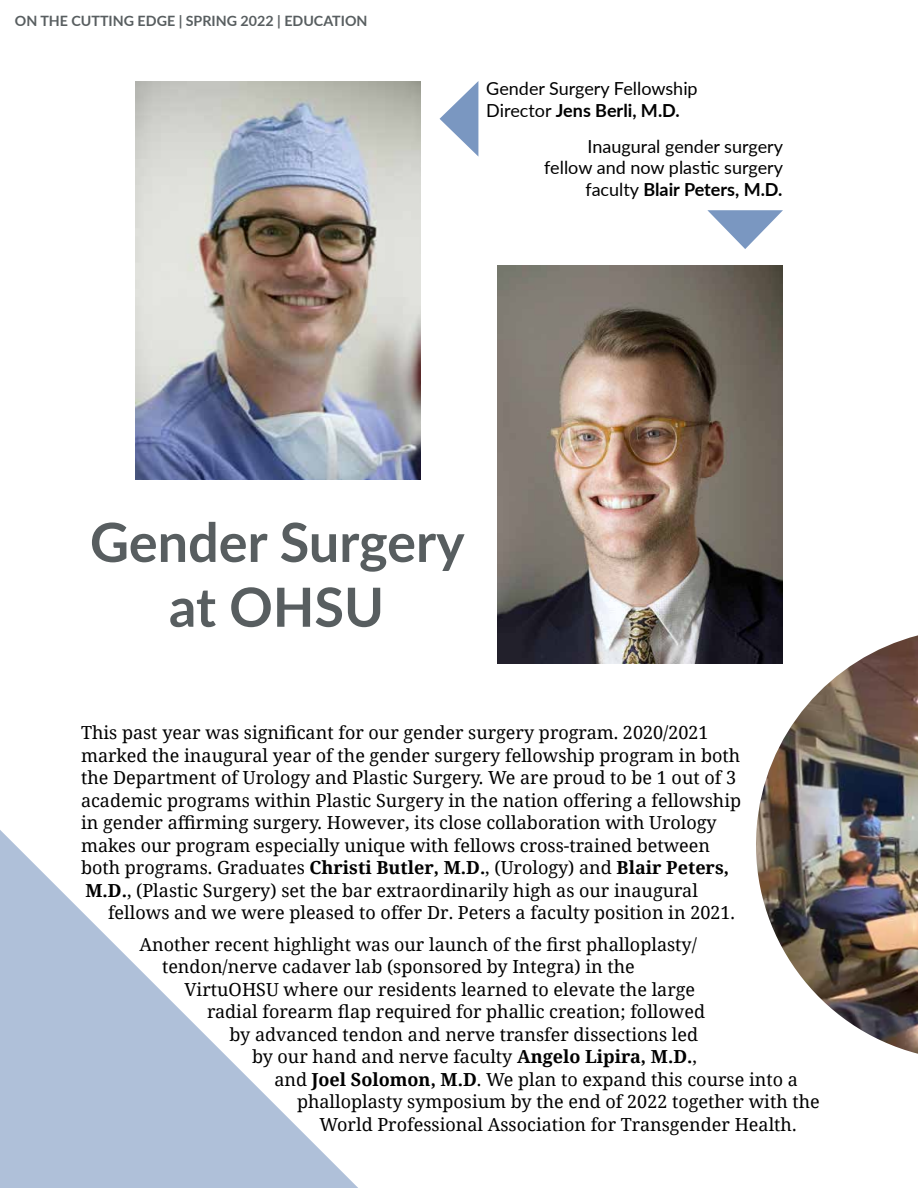
<style>
.page{position:relative;width:918px;height:1188px;background:#fff}
.page>*{position:absolute;margin:0;border:0;box-sizing:border-box;transform-origin:0 0}
.t1{font:700 54px/64.8px "Lato";color:#585e60;text-align:center}
.t2{font:18px/22.5px "Noto Serif";color:#000}
.t3{font:18px/21.6px "Lato";color:#000}
.t4{font:700 14.25px "Lato";color:#585e60}
.s1{font-weight:700}
</style>
<div class="page">
<img style="left:756px;top:635px;width:162px;height:419px">
<img style="left:497px;top:265px;width:286px;height:399px">
<img style="left:135px;top:81px;width:286px;height:399px">
<svg style="left:440px;top:81px;width:38px;height:75px"></svg>
<svg style="left:707px;top:210px;width:76px;height:39px"></svg>
<svg style="left:0;top:830px;width:358px;height:358px"></svg>
<p class="t4" style="left:15px;top:10px;width:354px">ON THE CUTTING EDGE | SPRING 2022 | EDUCATION</p>
<p class="t3" style="left:486px;top:77px;width:213px">Gender Surgery Fellowship<br>Director <span class="s1">Jens Berli, M.D.</span></p>
<p class="t3" style="left:544px;top:135px;width:240px;text-align:right">Inaugural gender surgery fellow and now plastic surgery faculty <span class="s1">Blair Peters, M.D.</span></p>
<h1 class="t1" style="left:90px;top:508px;width:376px">Gender Surgery at OHSU</h1>
<p class="t2" style="left:81px;top:721px;width:662px">This past year was significant for our gender surgery program. 2020/2021 marked the inaugural year of the gender surgery fellowship program in both the Department of Urology and Plastic Surgery. We are proud to be 1 out of 3 academic programs within Plastic Surgery in the nation offering a fellowship in gender affirming surgery. However, its close collaboration with Urology makes our program especially unique with fellows cross-trained between both programs. Graduates <span class="s1">Christi Butler, M.D.</span>, (Urology) and <span class="s1">Blair Peters, M.D.</span>, (Plastic Surgery) set the bar extraordinarily high as our inaugural</p>
<p class="t2" style="left:108px;top:896px;width:629px;line-height:31.5px;text-align:center">fellows and we were pleased to offer Dr. Peters a faculty position in 2021.<br>Another recent highlight was our launch of the first phalloplasty/</p>
<p class="t2" style="left:162px;top:955px;width:474px">tendon/nerve cadaver lab (sponsored by Integra) in the</p>
<p class="t2" style="left:184px;top:977px;width:512px">VirtuOHSU where our residents learned to elevate the large</p>
<p class="t2" style="left:207px;top:1000px;width:500px">radial forearm flap required for phallic creation; followed</p>
<p class="t2" style="left:230px;top:1022px;width:470px">by advanced tendon and nerve transfer dissections led</p>
<p class="t2" style="left:252px;top:1045px;width:446px">by our hand and nerve faculty <span class="s1">Angelo Lipira, M.D.</span>,</p>
<p class="t2" style="left:274px;top:1067px;width:525px">and <span class="s1">Joel Solomon, M.D</span>. We plan to expand this course into a</p>
<p class="t2" style="left:297px;top:1090px;width:524px">phalloplasty symposium by the end of 2022 together with the</p>
<p class="t2" style="left:320px;top:1112px;width:479px">World Professional Association for Transgender Health.</p>
</div>
